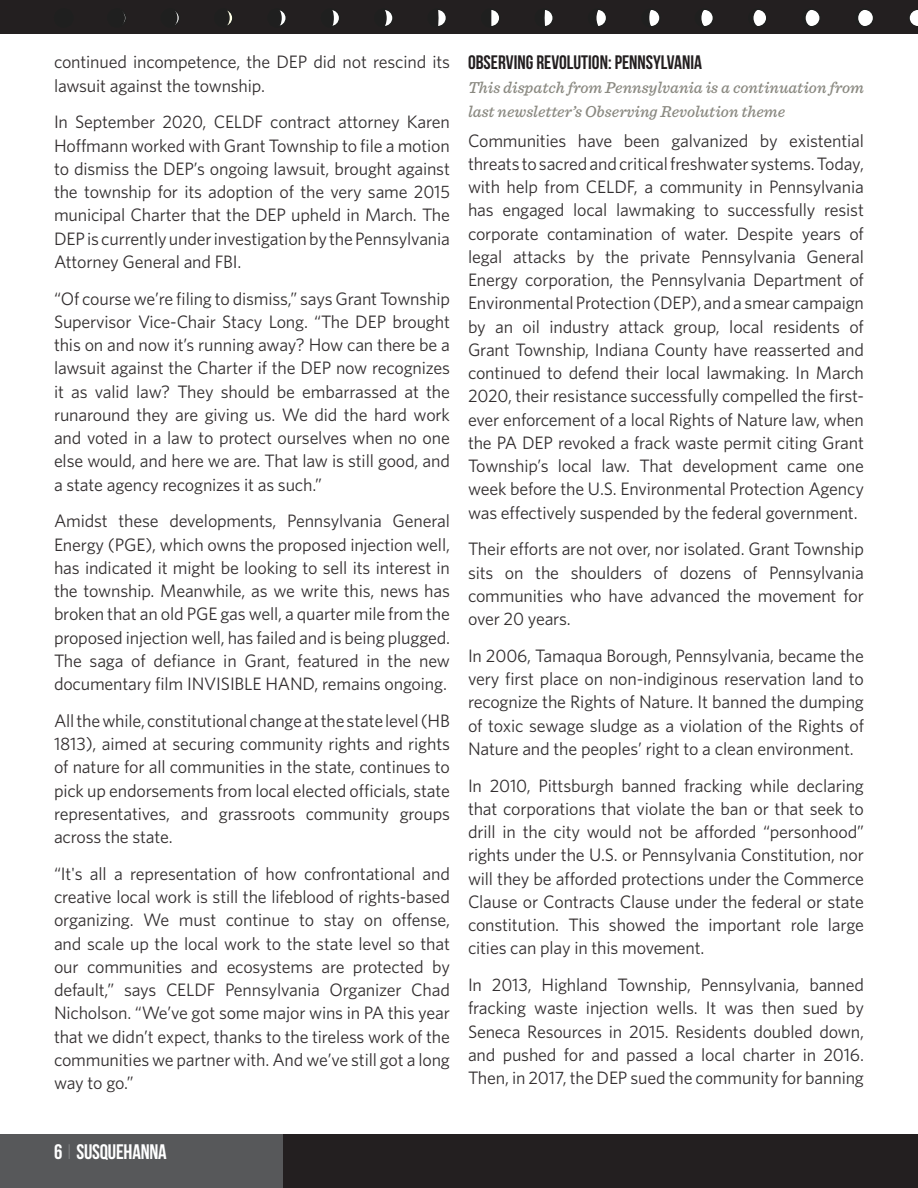
<style>
.page{position:relative;width:918px;height:1188px;background:#fff}
.page>*{position:absolute;margin:0;border:0;box-sizing:border-box;transform-origin:0 0}
.t1{font:700 21px "Bebas Neue";letter-spacing:-.01em;color:#fff}
.Small_Caps{font:700 19.5px "Bebas Neue";color:#231f20}
.t2{font:18px/23.2px "Whitney";letter-spacing:-.01em;color:#332f30;text-align:justify}
.First_Paragraph_Emph{font:italic 500 16.5px/24px "Sentinel";color:#8a8981}
.s1{font-weight:100}
</style>
<div class="page">
<div style="left:0;top:1134px;width:918px;height:54px;background:#231f20"></div>
<div style="left:0;top:1134px;width:284px;height:54px;background:#57585a"></div>
<div style="left:0;top:0;width:918px;height:34px;background:#231f20"></div>
<div style="left:107px;top:8px;width:20px;height:20px;border:2px solid #1f1f1f;border-radius:50%"></div>
<svg style="left:107px;top:8px;width:19px;height:20px"></svg>
<div style="left:55px;top:9px;width:18px;height:18px;background:#1f1f1f;border-radius:50%"></div>
<div style="left:54px;top:8px;width:19px;height:20px;border:2px solid #1f1f1f;border-radius:50%"></div>
<div style="left:161px;top:8px;width:19px;height:20px;border:2px solid #1f1f1f;border-radius:50%"></div>
<svg style="left:161px;top:8px;width:17px;height:20px"></svg>
<div style="left:214px;top:8px;width:20px;height:20px;border:2px solid #1f1f1f;border-radius:50%"></div>
<svg style="left:214px;top:8px;width:16px;height:20px"></svg>
<svg style="left:268px;top:9px;width:18px;height:18px"></svg>
<div style="left:268px;top:8px;width:19px;height:20px;border:2px solid #1f1f1f;border-radius:50%"></div>
<svg style="left:268px;top:8px;width:14px;height:20px"></svg>
<svg style="left:322px;top:9px;width:18px;height:18px"></svg>
<div style="left:321px;top:8px;width:19px;height:20px;border:2px solid #1f1f1f;border-radius:50%"></div>
<svg style="left:321px;top:8px;width:14px;height:20px"></svg>
<svg style="left:375px;top:9px;width:18px;height:18px"></svg>
<div style="left:374px;top:8px;width:20px;height:20px;border:2px solid #1f1f1f;border-radius:50%"></div>
<svg style="left:374px;top:9px;width:13px;height:19px"></svg>
<div style="left:428px;top:9px;width:18px;height:18px;background:#fff;border-radius:50%"></div>
<div style="left:428px;top:8px;width:19px;height:20px;border:2px solid #1f1f1f;border-radius:50%"></div>
<svg style="left:428px;top:9px;width:11px;height:19px"></svg>
<div style="left:748px;top:8px;width:20px;height:20px;border:2px solid #1f1f1f;border-radius:50%"></div>
<svg style="left:751px;top:8px;width:17px;height:20px"></svg>
<div style="left:695px;top:9px;width:18px;height:18px;background:#1f1f1f;border-radius:50%"></div>
<div style="left:695px;top:8px;width:19px;height:20px;border:2px solid #1f1f1f;border-radius:50%"></div>
<svg style="left:699px;top:8px;width:15px;height:20px"></svg>
<div style="left:642px;top:9px;width:18px;height:18px;background:#1f1f1f;border-radius:50%"></div>
<div style="left:641px;top:8px;width:20px;height:20px;border:2px solid #1f1f1f;border-radius:50%"></div>
<svg style="left:647px;top:8px;width:14px;height:20px"></svg>
<div style="left:589px;top:9px;width:18px;height:18px;background:#1f1f1f;border-radius:50%"></div>
<div style="left:588px;top:8px;width:19px;height:20px;border:2px solid #1f1f1f;border-radius:50%"></div>
<svg style="left:594px;top:9px;width:13px;height:19px"></svg>
<div style="left:535px;top:9px;width:18px;height:18px;background:#1f1f1f;border-radius:50%"></div>
<div style="left:535px;top:8px;width:19px;height:20px;border:2px solid #1f1f1f;border-radius:50%"></div>
<svg style="left:542px;top:9px;width:12px;height:19px"></svg>
<div style="left:482px;top:9px;width:18px;height:18px;background:#fff;border-radius:50%"></div>
<div style="left:481px;top:8px;width:20px;height:20px;border:2px solid #1f1f1f;border-radius:50%"></div>
<svg style="left:481px;top:9px;width:11px;height:19px"></svg>
<div style="left:855px;top:8px;width:19px;height:20px;border:2px solid #1f1f1f;border-radius:50%"></div>
<svg style="left:856px;top:8px;width:18px;height:20px"></svg>
<div style="left:801px;top:8px;width:20px;height:20px;border:2px solid #1f1f1f;border-radius:50%"></div>
<svg style="left:803px;top:8px;width:18px;height:20px"></svg>
<svg style="left:909px;top:10px;width:9px;height:16px"></svg>
<p class="t2" style="left:54px;top:50px;width:398px">continued incompetence, the DEP did not rescind its lawsuit against the township.</p>
<p class="t2" style="left:54px;top:110px;width:398px">In September 2020, CELDF contract attorney Karen Hoffmann worked with Grant Township to file a motion to dismiss the DEP’s ongoing lawsuit, brought against the township for its adoption of the very same 2015 municipal Charter that the DEP upheld in March. The DEP is currently under investigation by the Pennsylvania Attorney General and FBI.</p>
<p class="t2" style="left:54px;top:286px;width:398px">“Of course we’re filing to dismiss,” says Grant Township Supervisor Vice-Chair Stacy Long. “The DEP brought this on and now it’s running away? How can there be a lawsuit against the Charter if the DEP now recognizes it as valid law? They should be embarrassed at the runaround they are giving us. We did the hard work and voted in a law to protect ourselves when no one else would, and here we are. That law is still good, and a state agency recognizes it as such.”</p>
<p class="t2" style="left:54px;top:509px;width:398px">Amidst these developments, Pennsylvania General Energy (PGE), which owns the proposed injection well, has indicated it might be looking to sell its interest in the township. Meanwhile, as we write this, news has broken that an old PGE gas well, a quarter mile from the proposed injection well, has failed and is being plugged.<br>The saga of defiance in Grant, featured in the new documentary film INVISIBLE HAND, remains ongoing.</p>
<p class="t2" style="left:54px;top:709px;width:398px">All the while, constitutional change at the state level (HB 1813), aimed at securing community rights and rights of nature for all communities in the state, continues to pick up endorsements from local elected officials, state representatives, and grassroots community groups across the state.</p>
<p class="t2" style="left:54px;top:862px;width:398px">“It's all a representation of how confrontational and creative local work is still the lifeblood of rights-based organizing. We must continue to stay on offense, and scale up the local work to the state level so that our communities and ecosystems are protected by default,” says CELDF Pennsylvania Organizer Chad Nicholson. “We’ve got some major wins in PA this year that we didn’t expect, thanks to the tireless work of the communities we partner with. And we’ve still got a long way to go.”</p>
<p class="Small_Caps" style="left:468px;top:51px;width:236px">OBSERVING REVOLUTION: PENNSYLVANIA</p>
<p class="First_Paragraph_Emph" style="left:468px;top:74px;width:397px">This dispatch from Pennsylvania is a continuation from last newsletter’s Observing Revolution theme</p>
<p class="t2" style="left:468px;top:128px;width:398px">Communities have been galvanized by existential threats to sacred and critical freshwater systems. Today, with help from CELDF, a community in Pennsylvania has engaged local lawmaking to successfully resist corporate contamination of water. Despite years of legal attacks by the private Pennsylvania General Energy corporation, the Pennsylvania Department of Environmental Protection (DEP), and a smear campaign by an oil industry attack group, local residents of Grant Township, Indiana County have reasserted and continued to defend their local lawmaking. In March 2020, their resistance successfully compelled the first&shy;ever enforcement of a local Rights of Nature law, when the PA DEP revoked a frack waste permit citing Grant Township’s local law. That development came one week before the U.S. Environmental Protection Agency was effectively suspended by the federal government.</p>
<p class="t2" style="left:468px;top:537px;width:398px">Their efforts are not over, nor isolated. Grant Township sits on the shoulders of dozens of Pennsylvania communities who have advanced the movement for over 20 years.</p>
<p class="t2" style="left:468px;top:644px;width:398px">In 2006, Tamaqua Borough, Pennsylvania, became the very first place on non-indiginous reservation land to recognize the Rights of Nature. It banned the dumping of toxic sewage sludge as a violation of the Rights of Nature and the peoples’ right to a clean environment.</p>
<p class="t2" style="left:468px;top:773px;width:398px">In 2010, Pittsburgh banned fracking while declaring that corporations that violate the ban or that seek to drill in the city would not be afforded “personhood” rights under the U.S. or Pennsylvania Constitution, nor will they be afforded protections under the Commerce Clause or Contracts Clause under the federal or state constitution. This showed the important role large cities can play in this movement.</p>
<p class="t2" style="left:468px;top:973px;width:398px">In 2013, Highland Township, Pennsylvania, banned fracking waste injection wells. It was then sued by Seneca Resources in 2015. Residents doubled down, and pushed for and passed a local charter in 2016.<br>Then, in 2017, the DEP sued the community for banning</p>
<p class="t1" style="left:54px;top:1140px;width:114px">6 <span class="s1">|</span> SUSQUEHANNA</p>
</div>
